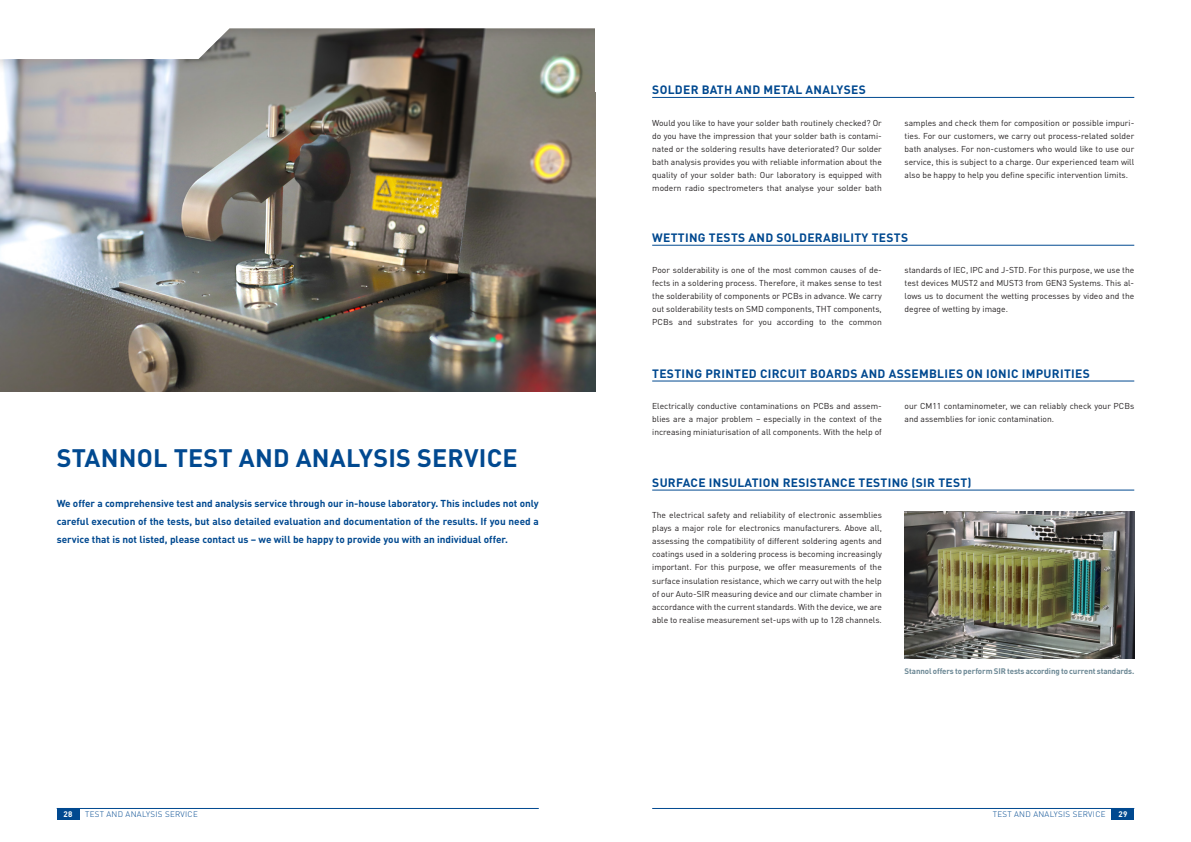
<style>
.page{position:relative;width:1191px;height:842px;background:#fff}
.page>*{position:absolute;margin:0;border:0;box-sizing:border-box;transform-origin:0 0}
.t1{font:700 25px "DIN Pro";letter-spacing:.01em;color:#014990}
.t2{font:700 12px "DIN Pro";letter-spacing:.025em;color:#014990}
.t3{font:700 10px/18px "DIN Pro";color:#014990;text-align:justify}
.t4{font:8.5px/13px "DIN Pro";color:#231f20;text-align:justify}
.t5{font:700 8px "DIN Pro";letter-spacing:-.01em;color:#6c8895}
.t6{font:300 8px "DIN Pro";letter-spacing:.035em;color:#014990}
.t7{font:700 8px "DIN Pro";color:#fff}
</style>
<div class="page">
<img style="left:0;top:74px;width:595px;height:317px">
<div style="left:57px;top:808px;width:22px;height:12px;background:#014990"></div>
<hr style="left:57px;top:808px;width:482px;height:1px;background:#014990">
<div style="left:0;top:0;width:618px;height:74px;background:#231f20;opacity:.25"></div>
<svg style="left:0;top:0;width:595px;height:59px"></svg>
<div style="left:1111px;top:808px;width:23px;height:12px;background:#014990"></div>
<hr style="left:652px;top:808px;width:482px;height:1px;background:#014990">
<hr style="left:652px;top:97px;width:482px;height:1px;background:#014990">
<hr style="left:652px;top:245px;width:482px;height:1px;background:#014990">
<hr style="left:652px;top:490px;width:482px;height:1px;background:#014990">
<hr style="left:652px;top:381px;width:482px;height:1px;background:#014990">
<div style="left:595px;top:0;width:38px;height:91px;background:#fff"></div>
<img style="left:904px;top:512px;width:230px;height:146px">
<h2 class="t2" style="left:652px;top:80px;width:215px">SOLDER BATH AND METAL ANALYSES</h2>
<p class="t4" style="left:652px;top:115px;width:231px">Would you like to have your solder bath routinely checked? Or do you have the impression that your solder bath is contami&shy;nated or the soldering results have deteriorated? Our solder bath analysis provides you with reliable information about the quality of your solder bath: Our laboratory is equipped with modern radio spectrometers that analyse your solder bath</p>
<p class="t4" style="left:904px;top:115px;width:231px">samples and check them for composition or possible impuri&shy;ties. For our customers, we carry out process-related solder bath analyses. For non-customers who would like to use our service, this is subject to a charge. Our experienced team will also be happy to help you define specific intervention limits.</p>
<h2 class="t2" style="left:652px;top:228px;width:257px">WETTING TESTS AND SOLDERABILITY TESTS</h2>
<p class="t4" style="left:652px;top:263px;width:231px">Poor solderability is one of the most common causes of de&shy;fects in a soldering process. Therefore, it makes sense to test the solderability of components or PCBs in advance. We carry out solderability tests on SMD components, THT components, PCBs and substrates for you according to the common</p>
<p class="t4" style="left:904px;top:263px;width:231px">standards of IEC, IPC and J-STD. For this purpose, we use the test devices MUST2 and MUST3 from GEN3 Systems. This al&shy;lows us to document the wetting processes by video and the degree of wetting by image.</p>
<h2 class="t2" style="left:652px;top:363px;width:439px">TESTING PRINTED CIRCUIT BOARDS AND ASSEMBLIES ON IONIC IMPURITIES</h2>
<h1 class="t1" style="left:57px;top:437px;width:462px">STANNOL TEST AND ANALYSIS SERVICE</h1>
<p class="t3" style="left:57px;top:493px;width:483px">We offer a comprehensive test and analysis service through our in-house laboratory. This includes not only careful execution of the tests, but also detailed evaluation and documentation of the results. If you need a service that is not listed, please contact us – we will be happy to provide you with an individual offer.</p>
<p class="t4" style="left:652px;top:398px;width:231px">Electrically conductive contaminations on PCBs and assem&shy;blies are a major problem – especially in the context of the increasing miniaturisation of all components. With the help of</p>
<p class="t4" style="left:904px;top:398px;width:231px">our CM11 contaminometer, we can reliably check your PCBs and assemblies for ionic contamination.</p>
<h2 class="t2" style="left:652px;top:472px;width:321px">SURFACE INSULATION RESISTANCE TESTING (SIR TEST)</h2>
<p class="t4" style="left:652px;top:508px;width:231px">The electrical safety and reliability of electronic assemblies plays a major role for electronics manufacturers. Above all, assessing the compatibility of different soldering agents and coatings used in a soldering process is becoming increasingly important. For this purpose, we offer measurements of the surface insulation resistance, which we carry out with the help of our Auto-SIR measuring device and our climate chamber in accordance with the current standards. With the device, we are able to realise measurement set-ups with up to 128 channels.</p>
<p class="t5" style="left:904px;top:664px;width:231px">Stannol offers to perform SIR tests according to current standards.</p>
<p class="t7" style="left:64px;top:807px;width:10px">28</p>
<p class="t6" style="left:85px;top:808px;width:114px">TEST AND ANALYSIS SERVICE</p>
<p class="t6" style="left:992px;top:808px;width:114px">TEST AND ANALYSIS SERVICE</p>
<p class="t7" style="left:1118px;top:807px;width:10px">29</p>
</div>
